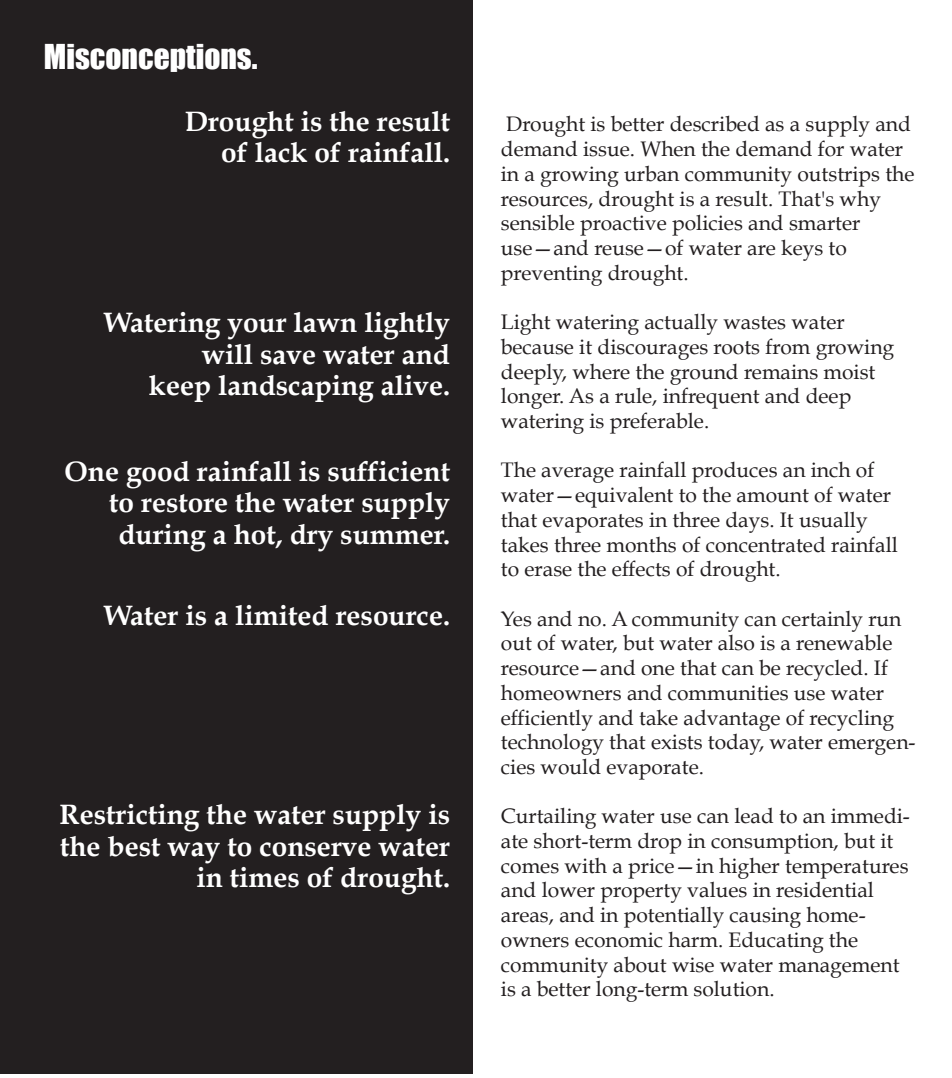
<style>
.page{position:relative;width:952px;height:1078px;background:#fff}
.page>*{position:absolute;margin:0;border:0;box-sizing:border-box;transform-origin:0 0}
.t1{font:31.5px "Impact";color:#fff}
.t2{font:700 28px/31.5px "Book Antiqua";color:#fff;text-align:right}
.t3{font:21px/24.7px "Book Antiqua";color:#231f20}
</style>
<div class="page">
<div style="left:0;top:0;width:472px;height:1073px;background:#231f20"></div>
<h1 class="t1" style="left:44px;top:46px;width:215px">Misconceptions.</h1>
<h2 class="t2" style="left:185px;top:108px;width:267px">Drought is the result of lack of rainfall.</h2>
<h2 class="t2" style="left:104px;top:309px;width:347px">Watering your lawn lightly will save water and<br>keep landscaping alive.</h2>
<h2 class="t2" style="left:65px;top:458px;width:387px">One good rainfall is sufficient to restore the water supply during a hot, dry summer.</h2>
<h2 class="t2" style="left:104px;top:602px;width:347px">Water is a limited resource.</h2>
<h2 class="t2" style="left:59px;top:801px;width:392px">Restricting the water supply is the best way to conserve water in times of drought.</h2>
<p class="t3" style="left:500px;top:114px;width:415px">Drought is better described as a supply and demand issue. When the demand for water in a growing urban community outstrips the resources, drought is a result. That's why sensible proactive policies and smarter use—and reuse—of water are keys to preventing drought.</p>
<p class="t3" style="left:500px;top:312px;width:395px">Light watering actually wastes water because it discourages roots from growing deeply, where the ground remains moist longer. As a rule, infrequent and deep watering is preferable.</p>
<p class="t3" style="left:501px;top:460px;width:398px">The average rainfall produces an inch of water—equivalent to the amount of water that evaporates in three days. It usually takes three months of concentrated rainfall to erase the effects of drought.</p>
<p class="t3" style="left:501px;top:608px;width:416px">Yes and no. A community can certainly run out of water, but water also is a renewable resource—and one that can be recycled. If homeowners and communities use water efficiently and take advantage of recycling technology that exists today, water emergen&shy;cies would evaporate.</p>
<p class="t3" style="left:501px;top:806px;width:410px">Curtailing water use can lead to an immedi&shy;ate short-term drop in consumption, but it comes with a price—in higher temperatures and lower property values in residential areas, and in potentially causing home&shy;owners economic harm. Educating the community about wise water management is a better long-term solution.</p>
</div>
